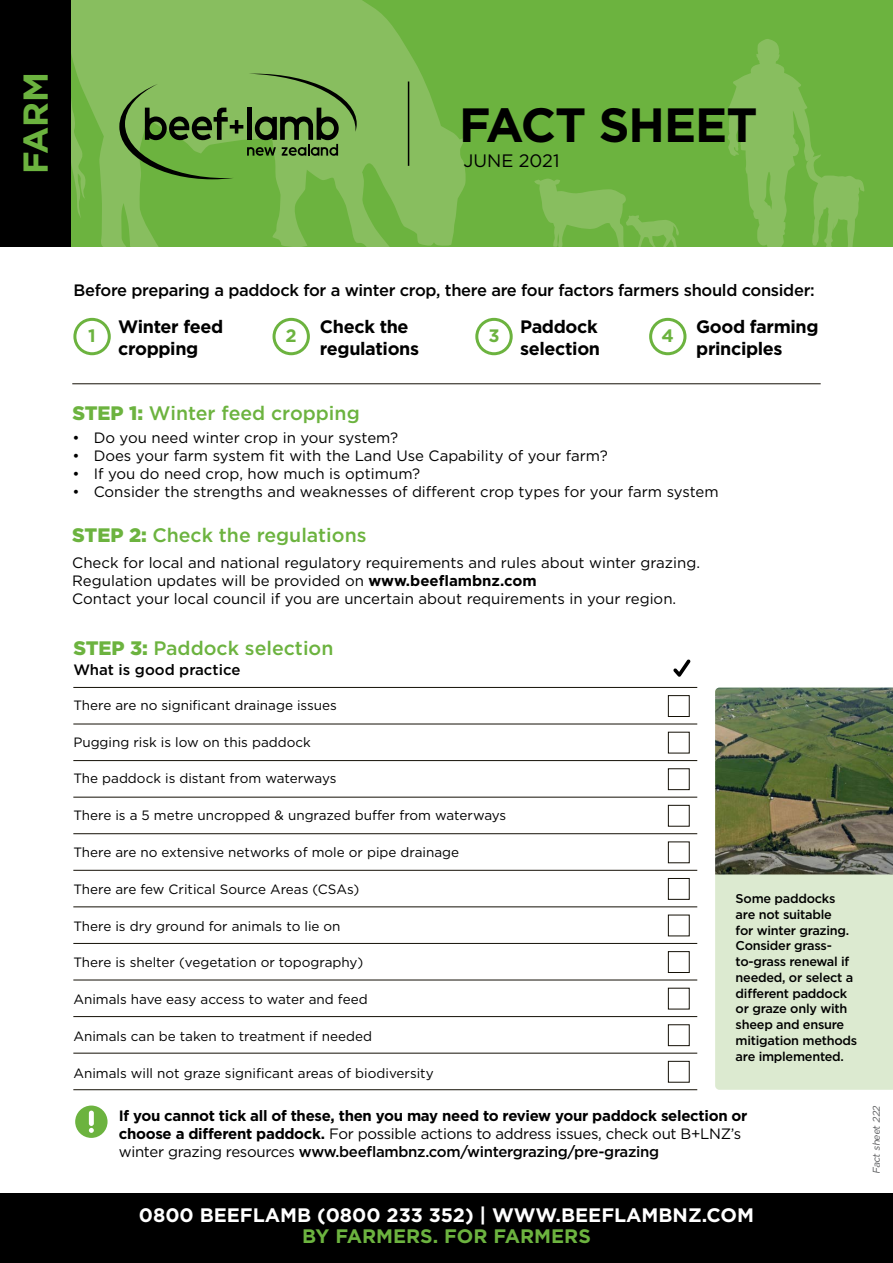
<style>
.page{position:relative;width:893px;height:1263px;background:#fff}
.page>*{position:absolute;margin:0;border:0;box-sizing:border-box;transform-origin:0 0}
.t1{font:700 48px "Gotham";letter-spacing:-.02em;color:#000}
.t2{font:700 34.5px "Gotham";color:#6cb33f}
.t3{font:500 19.5px "Gotham";color:#6cb33f}
.t4{font:700 19.5px "Gotham";color:#fff}
.t5{font:700 19.5px "Gotham";color:#6cb33f}
.t6{font:700 18px/22.5px "Gotham";letter-spacing:-.02em;color:#000}
.t7{font:18px "Gotham";color:#000}
.t8{font:700 18px "Gotham";color:#6cb33f}
.t9{font:500 16.5px "Gotham";letter-spacing:-.02em;color:#000}
.t10{font:15px/18px "Gotham";color:#000}
.t11{font:700 15px/18px "Gotham";letter-spacing:-.02em;color:#000}
.t12{font:500 15px "Gotham";color:#000}
.t13{font:13.5px "Gotham";color:#000}
.t14{font:500 12.75px/15.8px "Gotham";letter-spacing:-.02em;color:#000}
.t15{font:italic 9.75px "Gotham";color:#58595b}
.s1{font-weight:900}
.s2{font-weight:700}
.s3{font-weight:400}
.s4{font-weight:500}
</style>
<div class="page">
<div style="left:0;top:1193px;width:893px;height:70px;background:#000"></div>
<div style="left:715px;top:874px;width:178px;height:216px;background:#dcead0"></div>
<img style="left:715px;top:688px;width:178px;height:186px">
<div style="left:0;top:0;width:893px;height:247px;background:#6cb33f"></div>
<svg style="left:728px;top:39px;width:136px;height:208px"></svg>
<svg style="left:70px;top:0;width:396px;height:247px;fill:#88be5f"></svg>
<svg style="left:534px;top:179px;width:145px;height:68px"></svg>
<div style="left:0;top:0;width:70px;height:247px;background:#000"></div>
<hr style="left:408px;top:81px;width:1px;height:85px;background:#000">
<svg style="left:119px;top:74px;width:238px;height:105px"></svg>
<div style="left:73px;top:318px;width:38px;height:37px;border:3px solid #6cb33f;border-radius:50%"></div>
<div style="left:273px;top:318px;width:37px;height:37px;border:3px solid #6cb33f;border-radius:50%"></div>
<div style="left:475px;top:318px;width:38px;height:37px;border:3px solid #6cb33f;border-radius:50%"></div>
<div style="left:649px;top:318px;width:37px;height:37px;border:3px solid #6cb33f;border-radius:50%"></div>
<hr style="left:72px;top:383px;width:749px;height:1px;background:#141006">
<svg style="left:75px;top:1105px;width:33px;height:33px"></svg>
<svg style="left:673px;top:659px;width:18px;height:18px"></svg>
<hr style="left:73px;top:687px;width:624px;height:1px;background:#141006">
<hr style="left:73px;top:724px;width:624px;height:1px;background:#141006">
<hr style="left:73px;top:760px;width:624px;height:1px;background:#141006">
<hr style="left:73px;top:797px;width:624px;height:1px;background:#141006">
<hr style="left:73px;top:833px;width:624px;height:1px;background:#141006">
<hr style="left:73px;top:870px;width:624px;height:1px;background:#141006">
<hr style="left:73px;top:906px;width:624px;height:1px;background:#141006">
<hr style="left:73px;top:943px;width:624px;height:1px;background:#141006">
<hr style="left:73px;top:980px;width:624px;height:1px;background:#141006">
<hr style="left:73px;top:1016px;width:624px;height:1px;background:#141006">
<hr style="left:73px;top:1053px;width:624px;height:1px;background:#141006">
<hr style="left:73px;top:1089px;width:624px;height:1px;background:#141006">
<div style="left:668px;top:695px;width:21px;height:22px;border:1px solid #141006"></div>
<div style="left:668px;top:768px;width:21px;height:22px;border:1px solid #141006"></div>
<div style="left:668px;top:805px;width:21px;height:21px;border:1px solid #141006"></div>
<div style="left:668px;top:878px;width:21px;height:21px;border:1px solid #141006"></div>
<div style="left:668px;top:951px;width:21px;height:22px;border:1px solid #141006"></div>
<div style="left:668px;top:1024px;width:21px;height:22px;border:1px solid #141006"></div>
<div style="left:668px;top:1061px;width:21px;height:21px;border:1px solid #141006"></div>
<h2 class="t2" style="left:13px;top:174px;width:104px;rotate:-90deg">FARM</h2>
<h1 class="t1" style="left:459px;top:93px;width:300px">FACT SHEET</h1>
<h3 class="t7" style="left:463px;top:149px;width:97px">JUNE 2021</h3>
<p class="t9" style="left:74px;top:279px;width:743px">Before preparing a paddock for a winter crop, there are four factors farmers should consider:</p>
<h3 class="t6" style="left:118px;top:315px;width:107px">Winter feed cropping</h3>
<h3 class="t6" style="left:696px;top:315px;width:124px">Good farming principles</h3>
<h3 class="t6" style="left:320px;top:315px;width:101px">Check the regulations</h3>
<h3 class="t6" style="left:520px;top:315px;width:82px">Paddock selection</h3>
<h3 class="t8" style="left:88px;top:324px;width:9px">1</h3>
<h3 class="t8" style="left:286px;top:324px;width:13px">2</h3>
<h3 class="t8" style="left:488px;top:324px;width:13px">3</h3>
<h3 class="t8" style="left:662px;top:324px;width:14px">4</h3>
<h3 class="t3" style="left:72px;top:401px;width:289px"><span class="s1">STEP 1:</span> Winter feed cropping</h3>
<p class="t10" style="left:72px;top:428px;width:327px">• Do you need winter crop in your system?</p>
<p class="t10" style="left:72px;top:446px;width:537px">• Does your farm system fit with the Land Use Capability of your farm?</p>
<p class="t10" style="left:72px;top:464px;width:349px">• If you do need crop, how much is optimum?</p>
<p class="t10" style="left:72px;top:482px;width:648px">• Consider the strengths and weaknesses of different crop types for your farm system</p>
<h3 class="t3" style="left:72px;top:522px;width:296px"><span class="s1">STEP 2:</span> Check the regulations</h3>
<p class="t10" style="left:72px;top:554px;width:629px">Check for local and national regulatory requirements and rules about winter grazing.<br>Regulation updates will be provided on <span class="s2">www.beeflambnz.com<br></span>Contact your local council if you are uncertain about requirements in your region.</p>
<h3 class="t3" style="left:73px;top:635px;width:262px"><span class="s1">STEP 3:</span> Paddock selection</h3>
<p class="t12" style="left:73px;top:659px;width:169px">What is good practice</p>
<p class="t13" style="left:73px;top:696px;width:265px">There are no significant drainage issues</p>
<p class="t13" style="left:73px;top:733px;width:239px">Pugging risk is low on this paddock</p>
<p class="t13" style="left:73px;top:770px;width:265px">The paddock is distant from waterways</p>
<p class="t13" style="left:73px;top:807px;width:434px">There is a 5 metre uncropped &amp; ungrazed buffer from waterways</p>
<p class="t13" style="left:73px;top:843px;width:387px">There are no extensive networks of mole or pipe drainage</p>
<p class="t13" style="left:73px;top:880px;width:287px">There are few Critical Source Areas (CSAs)</p>
<p class="t13" style="left:73px;top:917px;width:269px">There is dry ground for animals to lie on</p>
<p class="t13" style="left:73px;top:954px;width:292px">There is shelter (vegetation or topography)</p>
<p class="t13" style="left:73px;top:990px;width:296px">Animals have easy access to water and feed</p>
<p class="t13" style="left:73px;top:1027px;width:300px">Animals can be taken to treatment if needed</p>
<p class="t13" style="left:73px;top:1064px;width:362px">Animals will not graze significant areas of biodiversity</p>
<p class="t11" style="left:119px;top:1106px;width:630px">If you cannot tick all of these, then you may need to review your paddock selection or choose a different paddock. <span class="s3">For possible actions to address issues, check out B+LNZ’s winter grazing resources</span> <span class="s4">www.beeflambnz.com/wintergrazing/pre-grazing</span></p>
<p class="t14" style="left:736px;top:891px;width:123px">Some paddocks are not suitable<br>for winter grazing.<br>Consider grass&shy;to-grass renewal if needed, or select a different paddock or graze only with sheep and ensure mitigation methods are implemented.</p>
<h3 class="t4" style="left:139px;top:1202px;width:617px">0800 BEEFLAMB (0800 233 352) | WWW.BEEFLAMBNZ.COM</h3>
<h3 class="t5" style="left:302px;top:1223px;width:290px">BY FARMERS. FOR FARMERS</h3>
<p class="t15" style="left:870px;top:1174px;width:72px;rotate:-90deg">Factsheet222</p>
</div>
